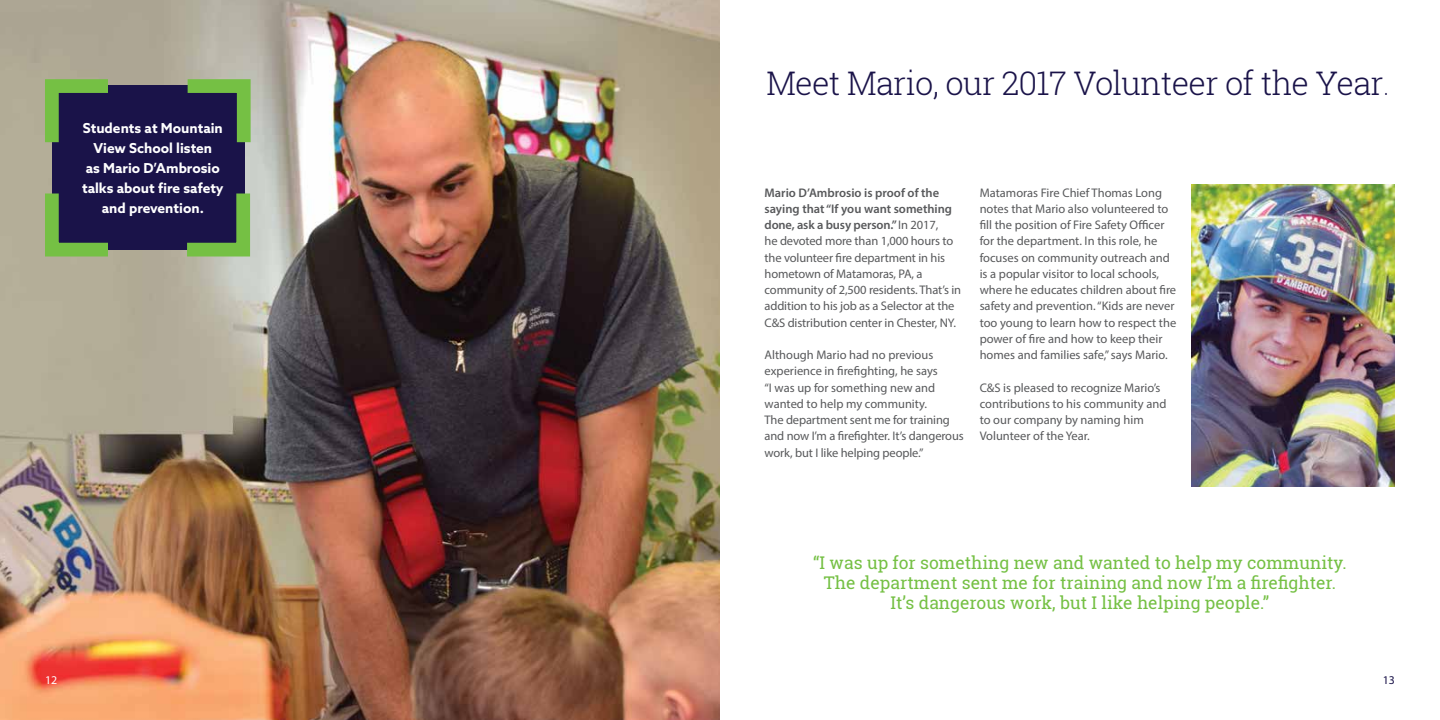
<style>
.page{position:relative;width:1440px;height:720px;background:#fff}
.page>*{position:absolute;margin:0;border:0;box-sizing:border-box;transform-origin:0 0}
.t1{font:300 32.5px "Roboto Slab";letter-spacing:-.02em;color:#1a1349}
.t2{font:17.5px/20px "Roboto Slab";color:#75c044;text-align:center}
.t3{font:700 13.75px/20px "Azo Sans";color:#fff;text-align:center}
.t4{font:12.5px/16.2px "Myriad Pro";color:#58595b}
.t5{font:11.88px "Myriad Pro";color:#fff}
.t6{font:11.88px "Myriad Pro";color:#1a1349}
.s1{font-weight:100}
.s2{font-weight:600}
</style>
<div class="page">
<img style="left:0;top:0;width:720px;height:720px">
<div style="left:52px;top:86px;width:193px;height:164px;background:#1a1349"></div>
<img style="left:1192px;top:184px;width:203px;height:303px">
<svg style="left:38px;top:180px;width:84px;height:83px"></svg>
<svg style="left:38px;top:72px;width:84px;height:84px"></svg>
<svg style="left:173px;top:180px;width:84px;height:83px"></svg>
<svg style="left:174px;top:72px;width:84px;height:84px"></svg>
<p class="t3" style="left:82px;top:118px;width:143px">Students at Mountain<br>View School listen<br>as Mario D’Ambrosio talks about fire safety and prevention.</p>
<h1 class="t1" style="left:766px;top:61px;width:625px">Meet Mario, our 2017 Volunteer of the Year<span class="s1">.</span></h1>
<p class="t4" style="left:765px;top:184px;width:198px"><span class="s2">Mario D’Ambrosio is proof of the saying that “If you want something done, ask a busy person.”</span> In 2017,<br>he devoted more than 1,000 hours to the volunteer fire department in his hometown of Matamoras, PA, a community of 2,500 residents. That’s in addition to his job as a Selector at the C&amp;S distribution center in Chester, NY.</p>
<p class="t4" style="left:765px;top:347px;width:201px">Although Mario had no previous experience in firefighting, he says<br>“I was up for something new and wanted to help my community.<br>The department sent me for training and now I’m a firefighter. It’s dangerous work, but I like helping people.”</p>
<p class="t4" style="left:980px;top:184px;width:198px">Matamoras Fire Chief Thomas Long notes that Mario also volunteered to fill the position of Fire Safety Officer for the department. In this role, he focuses on community outreach and is a popular visitor to local schools, where he educates children about fire safety and prevention. “Kids are never too young to learn how to respect the power of fire and how to keep their homes and families safe,” says Mario.</p>
<p class="t4" style="left:980px;top:379px;width:188px">C&amp;S is pleased to recognize Mario’s contributions to his community and to our company by naming him<br>Volunteer of the Year.</p>
<h2 class="t2" style="left:813px;top:553px;width:535px">“I was up for something new and wanted to help my community.<br>The department sent me for training and now I’m a firefighter.<br>It’s dangerous work, but I like helping people.”</h2>
<p class="t5" style="left:45px;top:673px;width:14px">12</p>
<p class="t6" style="left:1383px;top:673px;width:14px">13</p>
</div>
